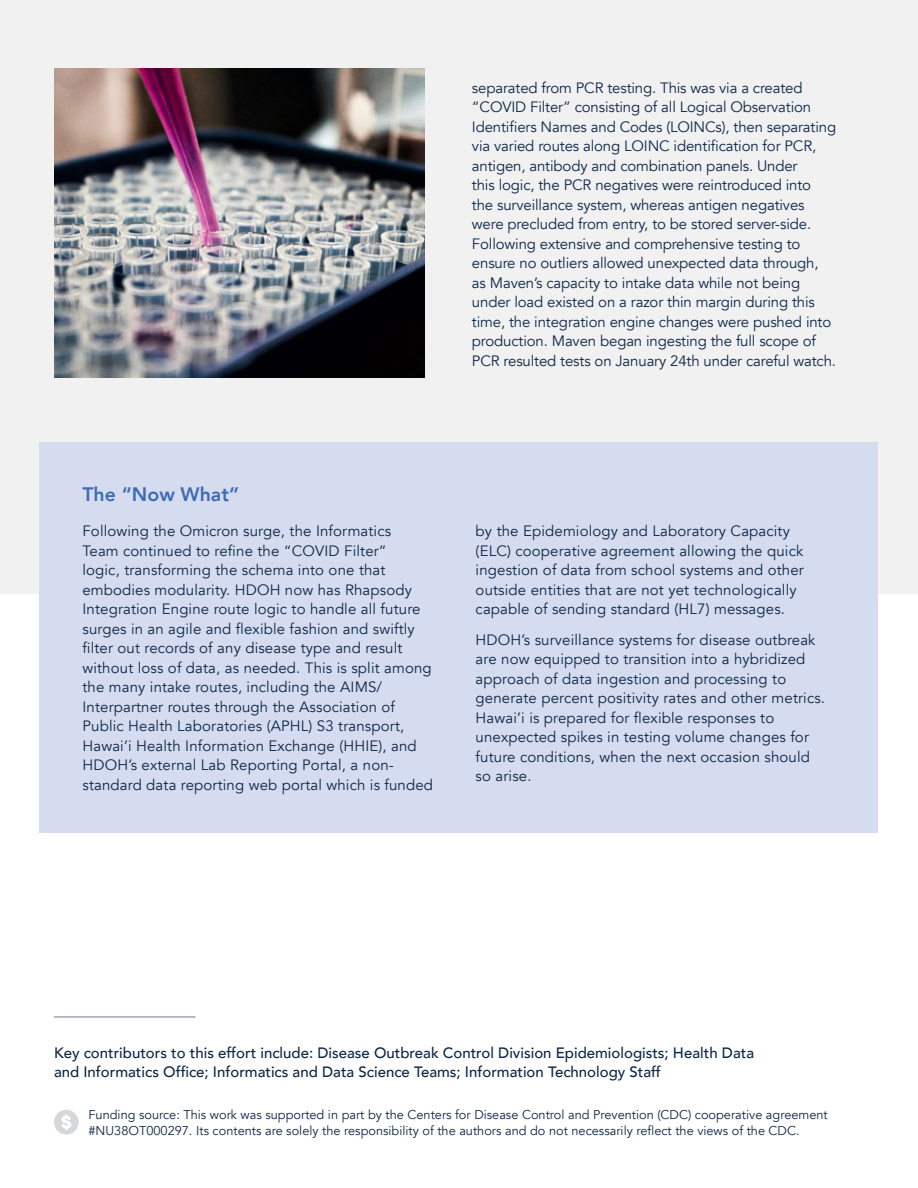
<style>
.page{position:relative;width:918px;height:1188px;background:#fff}
.page>*{position:absolute;margin:0;border:0;box-sizing:border-box;transform-origin:0 0}
.t1{font:800 19.5px "Avenir";color:#3f6bb4}
.t2{font:15px/19.5px "Avenir";letter-spacing:.01em;color:#0e2747}
.t3{font:15px/19.5px "Avenir";letter-spacing:-.01em;color:#0e2747}
.t4{font:500 15px/19.5px "Avenir";color:#0e2747}
.t5{font:12.75px/15.3px "Avenir";color:#0e2747}
</style>
<div class="page">
<div style="left:0;top:0;width:918px;height:594px;background:#f1f1f2"></div>
<hr style="left:54px;top:1017px;width:141px;height:1px;background:#717289">
<svg style="left:54px;top:1110px;width:25px;height:25px"></svg>
<img style="left:55px;top:68px;width:369px;height:310px">
<div style="left:40px;top:442px;width:838px;height:391px;background:#d5dcef"></div>
<h1 class="t1" style="left:82px;top:479px;width:158px">The “Now What”</h1>
<p class="t3" style="left:472px;top:78px;width:366px">separated from PCR testing. This was via a created “COVID Filter” consisting of all Logical Observation Identifiers Names and Codes (LOINCs), then separating via varied routes along LOINC identification for PCR, antigen, antibody and combination panels. Under<br>this logic, the PCR negatives were reintroduced into the surveillance system, whereas antigen negatives were precluded from entry, to be stored server-side.<br>Following extensive and comprehensive testing to ensure no outliers allowed unexpected data through, as Maven’s capacity to intake data while not being under load existed on a razor thin margin during this time, the integration engine changes were pushed into production. Maven began ingesting the full scope of PCR resulted tests on January 24th under careful watch.</p>
<p class="t2" style="left:82px;top:522px;width:352px">Following the Omicron surge, the Informatics<br>Team continued to refine the “COVID Filter”<br>logic, transforming the schema into one that embodies modularity. HDOH now has Rhapsody Integration Engine route logic to handle all future surges in an agile and flexible fashion and swiftly filter out records of any disease type and result without loss of data, as needed. This is split among the many intake routes, including the AIMS/ Interpartner routes through the Association of Public Health Laboratories (APHL) S3 transport, Hawai’i Health Information Exchange (HHIE), and HDOH’s external Lab Reporting Portal, a non&shy;standard data reporting web portal which is funded</p>
<p class="t2" style="left:476px;top:522px;width:330px">by the Epidemiology and Laboratory Capacity (ELC) cooperative agreement allowing the quick ingestion of data from school systems and other outside entities that are not yet technologically capable of sending standard (HL7) messages.</p>
<p class="t2" style="left:476px;top:630px;width:351px">HDOH’s surveillance systems for disease outbreak are now equipped to transition into a hybridized approach of data ingestion and processing to generate percent positivity rates and other metrics.<br>Hawai’i is prepared for flexible responses to unexpected spikes in testing volume changes for future conditions, when the next occasion should so arise.</p>
<p class="t4" style="left:54px;top:1042px;width:702px">Key contributors to this effort include: Disease Outbreak Control Division Epidemiologists; Health Data and Informatics Office; Informatics and Data Science Teams; Information Technology Staff</p>
<p class="t5" style="left:89px;top:1108px;width:741px">Funding source: This work was supported in part by the Centers for Disease Control and Prevention (CDC) cooperative agreement #NU38OT000297. Its contents are solely the responsibility of the authors and do not necessarily reflect the views of the CDC.</p>
</div>
